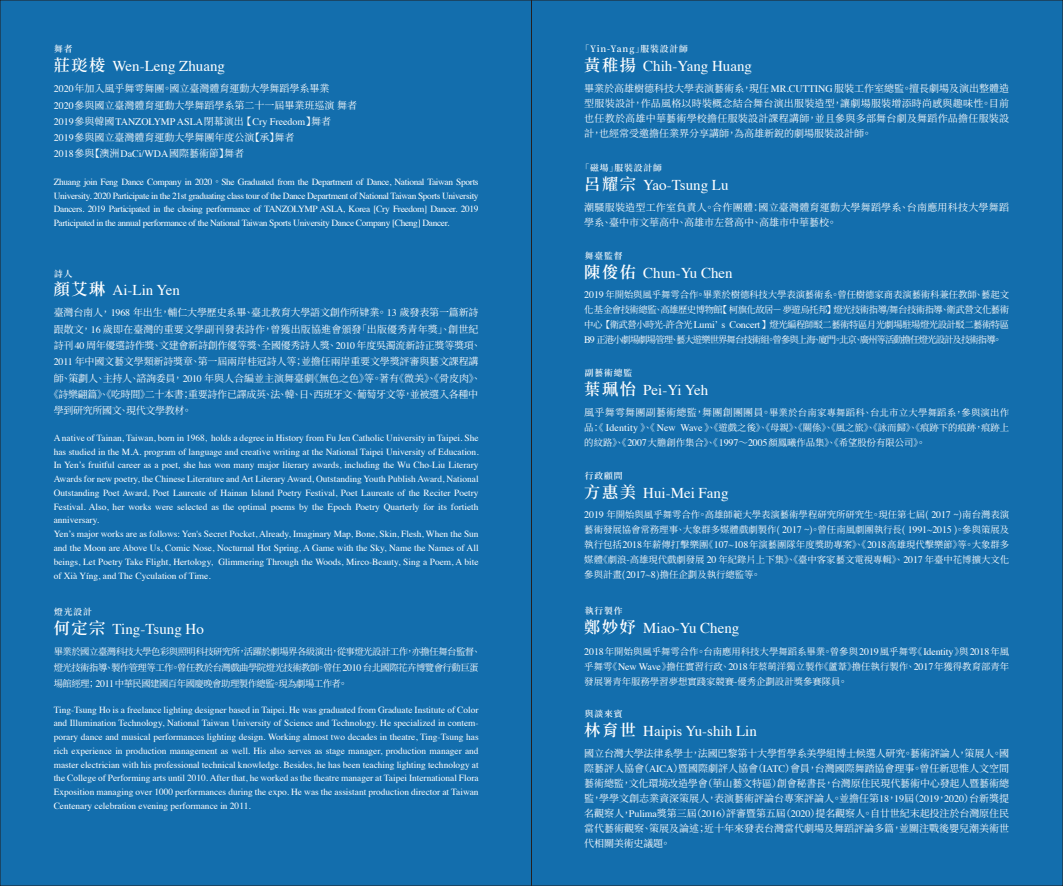
<style>
.page{position:relative;width:1063px;height:886px;background:#136ead}
.page>*{position:absolute;margin:0;border:0;box-sizing:border-box;transform-origin:0 0}
.t1{font:15px "Times";color:#fff}
.t2{font:10px/15px "Source Han Serif TC";color:#fff}
.t3{font:10px/15px "Source Han Serif TC";letter-spacing:.025em;color:#fff}
.t4{font:10px "Source Han Serif TC";letter-spacing:-.03em;color:#fff}
.t5{font:10px "Source Han Serif TC";letter-spacing:-.025em;color:#fff}
.t6{font:10px "Times";color:#fff}
.t7{font:9.38px/13.8px "Times";color:#fff;text-align:justify}
.t8{font:9.38px/15px "Source Han Serif TC";letter-spacing:-.055em;color:#fff;text-align:justify}
.t9{font:600 8.75px "Noto Serif CJ Ktc";letter-spacing:.1em;color:#fff}
.s1{font-family:"Noto Serif CJ Ktc";font-weight:600;font-size:16.12px}
.s2{font-family:"Times"}
.s3{font-family:"Source Han Serif TC"}
.s4{font-family:"Adobe Ming Std";font-weight:300}
.s5{font-family:"Times";font-size:10px}
.s6{font-size:10px}
.s7{font-family:"Adobe Ming Std";font-weight:300;font-size:10px}
</style>
<div class="page">
<p class="t9" style="left:54px;top:44px;width:20px">舞者</p>
<h1 class="t1" style="left:54px;top:52px;width:173px"><span class="s1">莊珳棱</span> Wen-Leng Zhuang</h1>
<p class="t2" style="left:54px;top:81px;width:305px;line-height:16.2px"><span class="s2">2020</span>年加入風乎舞雩舞團。國立臺灣體育運動大學舞蹈學系畢業<br><span class="s2">2020</span>參與國立臺灣體育運動大學舞蹈學系第二十一屆畢業班巡演 舞者</p>
<p class="t6" style="left:54px;top:112px;width:279px">2019<span class="s3">參與韓國</span>TANZOLYMP ASLA<span class="s3">閉幕演出 【</span>Cry Freedom<span class="s3">】舞者</span></p>
<p class="t2" style="left:54px;top:129px;width:242px;line-height:16.2px"><span class="s2">2019</span>參與國立臺灣體育運動大學舞團年度公演【承】舞者<br><span class="s2">2018</span>參與【澳洲<span class="s2">DaCi/WDA</span>國際藝術節】舞者</p>
<p class="t7" style="left:54px;top:174px;width:426px">Zhuang join Feng Dance Company in 2020<span class="s4">。</span>She Graduated from the Department of Dance, National Taiwan Sports University. 2020 Participate in the 21st graduating class tour of the Dance Department of National Taiwan Sports University Dancers. 2019 Participated in the closing performance of TANZOLYMP ASLA, Korea [Cry Freedom] Dancer. 2019<br>Participated in the annual performance of the National Taiwan Sports University Dance Company [Cheng] Dancer.</p>
<p class="t9" style="left:54px;top:268px;width:20px">詩人</p>
<h1 class="t1" style="left:54px;top:276px;width:128px"><span class="s1">顏艾琳</span> Ai-Lin Yen</h1>
<p class="t2" style="left:54px;top:305px;width:426px">臺灣台南人，<span class="s2">1968</span> 年出生，輔仁大學歷史系畢、臺北教育大學語文創作所肄業。<span class="s2">13</span> 歲發表第一篇新詩</p>
<p class="t2" style="left:54px;top:322px;width:426px">跟散文，<span class="s2">16</span> 歲即在臺灣的重要文學副刊發表詩作，曾獲出版協進會頒發「出版優秀青年獎」、創世紀</p>
<p class="t5" style="left:54px;top:340px;width:429px">詩刊 <span class="s2">40</span> 周年優選詩作獎、文建會新詩創作優等獎、全國優秀詩人獎、<span class="s2">2010</span> 年度吳濁流新詩正獎等獎項、</p>
<p class="t2" style="left:54px;top:354px;width:426px"><span class="s2">2011</span> 年中國文藝文學類新詩獎章、第一屆兩岸桂冠詩人等；並擔任兩岸重要文學獎評審與藝文課程講</p>
<p class="t2" style="left:54px;top:370px;width:429px">師、策劃人、主持人、諮詢委員，<span class="s2">2010</span> 年與人合編並主演舞臺劇《無色之色》等。著有《微美》、《骨皮肉》、</p>
<p class="t4" style="left:49px;top:388px;width:431px">《詩樂翩篇》、《吃時間》二十本書；重要詩作已譯成英、法、韓、日、西班牙文、葡萄牙文等，並被選入各種中</p>
<p class="t4" style="left:54px;top:405px;width:140px">學到研究所國文、現代文學教材。</p>
<p class="t7" style="left:54px;top:430px;width:426px;text-align:left">A native of Tainan, Taiwan, born in 1968, holds a degree in History from Fu Jen Catholic University in Taipei. She has studied in the M.A. program of language and creative writing at the National Taipei University of Education.<br>In Yen’s fruitful career as a poet, she has won many major literary awards, including the Wu Cho-Liu Literary Awards for new poetry, the Chinese Literature and Art Literary Award, Outstanding Youth Publish Award, National Outstanding Poet Award, Poet Laureate of Hainan Island Poetry Festival, Poet Laureate of the Reciter Poetry Festival. Also, her works were selected as the optimal poems by the Epoch Poetry Quarterly for its fortieth anniversary.<br>Yen’s major works are as follows: Yen's Secret Pocket, Already, Imaginary Map, Bone, Skin, Flesh, When the Sun and the Moon are Above Us, Comic Nose, Nocturnal Hot Spring, A Game with the Sky, Name the Names of All beings, Let Poetry Take Flight, Hertology, Glimmering Through the Woods, Mirco-Beauty, Sing a Poem, A bite of Xià Yíng, and The Cyculation of Time.</p>
<p class="t9" style="left:54px;top:607px;width:39px">燈光設計</p>
<h1 class="t1" style="left:54px;top:615px;width:152px"><span class="s1">何定宗</span> Ting-Tsung Ho</h1>
<p class="t8" style="left:54px;top:643px;width:429px;line-height:16.2px;text-align:left">畢業於國立臺灣科技大學色彩與照明科技研究所，活躍於劇場界各級演出，從事燈光設計工作，亦擔任舞台監督、燈光技術指導、製作管理等工作。曾任教於台灣戲曲學院燈光技術教師。曾任 <span class="s5">2010</span> 台北國際花卉博覽會行動巨蛋場館經理；<span class="s5">2011</span>中華民國建國百年國慶晚會助理製作總監。現為劇場工作者。</p>
<p class="t7" style="left:54px;top:702px;width:426px">Ting-Tsung Ho is a freelance lighting designer based in Taipei. He was graduated from Graduate Institute of Color and Illumination Technology, National Taiwan University of Science and Technology. He specialized in contem&shy;porary dance and musical performances lighting design. Working almost two decades in theatre, Ting-Tsung has rich experience in production management as well. His also serves as stage manager, production manager and master electrician with his professional technical knowledge. Besides, he has been teaching lighting technology at the College of Performing arts until 2010. After that, he worked as the theatre manager at Taipei International Flora Exposition managing over 1000 performances during the expo. He was the assistant production director at Taiwan Centenary celebration evening performance in 2011.</p>
<p class="t9" style="left:580px;top:44px;width:109px">「Yin-Yang」服裝設計師</p>
<h1 class="t1" style="left:584px;top:52px;width:169px"><span class="s1">黃稚揚</span> Chih-Yang Huang</h1>
<p class="t2" style="left:584px;top:81px;width:426px;text-align:justify">畢業於高雄樹德科技大學表演藝術系，現任<span class="s2">MR.CUTTING</span>服裝工作室總監。擅長劇場及演出整體造型服裝設計，作品風格以時裝概念結合舞台演出服裝造型，讓劇場服裝增添時尚感與趣味性。目前也任教於高雄中華藝術學校擔任服裝設計課程講師，並且參與多部舞台劇及舞蹈作品擔任服裝設計，也經常受邀擔任業界分享講師，為高雄新銳的劇場服裝設計師。</p>
<p class="t9" style="left:580px;top:163px;width:83px">「磁場」服裝設計師</p>
<h1 class="t1" style="left:584px;top:171px;width:146px"><span class="s1">呂耀宗</span> Yao-Tsung Lu</h1>
<p class="t3" style="left:584px;top:200px;width:426px">潮騷服裝造型工作室負責人。合作團體：國立臺灣體育運動大學舞蹈學系、台南應用科技大學舞蹈學系、臺中市文華高中、高雄市左營高中、高雄市中華藝校。</p>
<p class="t9" style="left:585px;top:251px;width:39px">舞臺監督</p>
<h1 class="t1" style="left:584px;top:258px;width:150px"><span class="s1">陳俊佑</span> Chun-Yu Chen</h1>
<p class="t8" style="left:584px;top:287px;width:426px"><span class="s5">2019</span> 年開始與風乎舞雩合作。畢業於樹德科技大學表演藝術系。曾任樹德家商表演藝術科兼任教師、藝起文化基金會技術總監、高雄歷史博物館【 柯旗化故居－ 夢遊烏托邦】燈光技術指導/舞台技術指導、衛武營文化藝術中心 【衛武營小時光-許含光 <span class="s5">Lumi’ s Concert</span> 】燈光編程師駁二藝術特區月光劇場駐場燈光設計駁二藝術特區<span class="s5">B9</span> 正港小劇場劇場管理、藝大遊樂世界舞台技術組。曾參與上海、廈門。北京、廣州等活動擔任燈光設計及技術指導。</p>
<p class="t9" style="left:585px;top:368px;width:49px">副藝術總監</p>
<h1 class="t1" style="left:584px;top:376px;width:125px"><span class="s1">葉珮怡</span> Pei-Yi Yeh</h1>
<p class="t8" style="left:584px;top:405px;width:426px"><span class="s6">風乎舞雩舞團副藝術總監，舞團創團團員。</span>畢業於台南家專舞蹈科、台北市立大學舞蹈系，參與演出作品：《 <span class="s5">Identity</span> 》、《 <span class="s5">New Wave</span> 》、《遊戲之後》、《母親》、《關係》、《風之旅》、《詠而歸》、《痕跡下的痕跡，痕跡上的紋路》、《<span class="s5">2007</span>大膽創作集合》、《<span class="s5">1997</span><span class="s7">∼</span><span class="s5">2005</span>顏鳳曦作品集》、《希望股份有限公司》。</p>
<p class="t9" style="left:585px;top:471px;width:39px">行政顧問</p>
<h1 class="t1" style="left:584px;top:479px;width:146px"><span class="s1">方惠美</span> Hui-Mei Fang</h1>
<p class="t8" style="left:584px;top:508px;width:426px"><span class="s5">2019</span> 年開始與風乎舞雩合作。高雄師範大學表演藝術學程研究所研究生。現任第七屆( <span class="s5">2017</span> ~)南台灣表演藝術發展協會常務理事、大象群多媒體戲劇製作( <span class="s5">2017</span> ~)。曾任南風劇團執行長( <span class="s5">1991~2015</span> )。參與策展及執行包括<span class="s5">2018</span>年薪傳打擊樂團《<span class="s5">107~108</span>年演藝團隊年度獎助專案》、《<span class="s5">2018</span>高雄現代擊樂節》等。大象群多媒體《劇浪-高雄現代戲劇發展 <span class="s5">20</span> 年紀錄片上下集》、《臺中客家藝文電視專輯》、<span class="s5">2017</span> 年臺中花博擴大文化參與計畫(<span class="s5">2017~8</span>)擔任企劃及執行總監等。</p>
<p class="t9" style="left:585px;top:606px;width:39px">執行製作</p>
<h1 class="t1" style="left:584px;top:614px;width:157px"><span class="s1">鄭妙妤</span> Miao-Yu Cheng</h1>
<p class="t8" style="left:584px;top:644px;width:426px"><span class="s5">2018</span>年開始與風乎舞雩合作。台南應用科技大學舞蹈系畢業。曾參與<span class="s5">2019</span>風乎舞雩《<span class="s5">Identity</span>》與<span class="s5">2018</span>年風乎舞雩《<span class="s5">New Wave</span>》擔任實習行政、<span class="s5">2018</span>年蔡萌洋獨立製作《蘆葦》擔任執行製作、<span class="s5">2017</span>年獲得教育部青年發展署青年服務學習夢想實踐家競賽-優秀企劃設計獎參賽隊員。</p>
<p class="t9" style="left:585px;top:709px;width:39px">與談來賓</p>
<h1 class="t1" style="left:584px;top:717px;width:174px"><span class="s1">林育世</span> Haipis Yu-shih Lin</h1>
<p class="t2" style="left:584px;top:746px;width:426px;text-align:justify">國立台灣大學法律系學士，法國巴黎第十大學哲學系美學組博士候選人研究。藝術評論人，策展人。國際藝評人協會（<span class="s2">AICA</span>）暨國際劇評人協會（<span class="s2">IATC</span>）會員，台灣國際舞踏協會理事。曾任新思惟人文空間藝術總監，文化環境改造學會（華山藝文特區）創會秘書長，台灣原住民現代藝術中心發起人暨藝術總監，學學文創志業資深策展人，表演藝術評論台專案評論人。並擔任第<span class="s2">18</span>，<span class="s2">19</span>屆（<span class="s2">2019</span>，<span class="s2">2020</span>）台新獎提名觀察人，<span class="s2">Pulima</span>獎第三屆（<span class="s2">2016</span>）評審暨第五屆（<span class="s2">2020</span>）提名觀察人。自廿世紀末起投注於台灣原住民當代藝術觀察、策展及論述；近十年來發表台灣當代劇場及舞蹈評論多篇，並關注戰後嬰兒潮美術世代相關美術史議題。</p>
</div>
